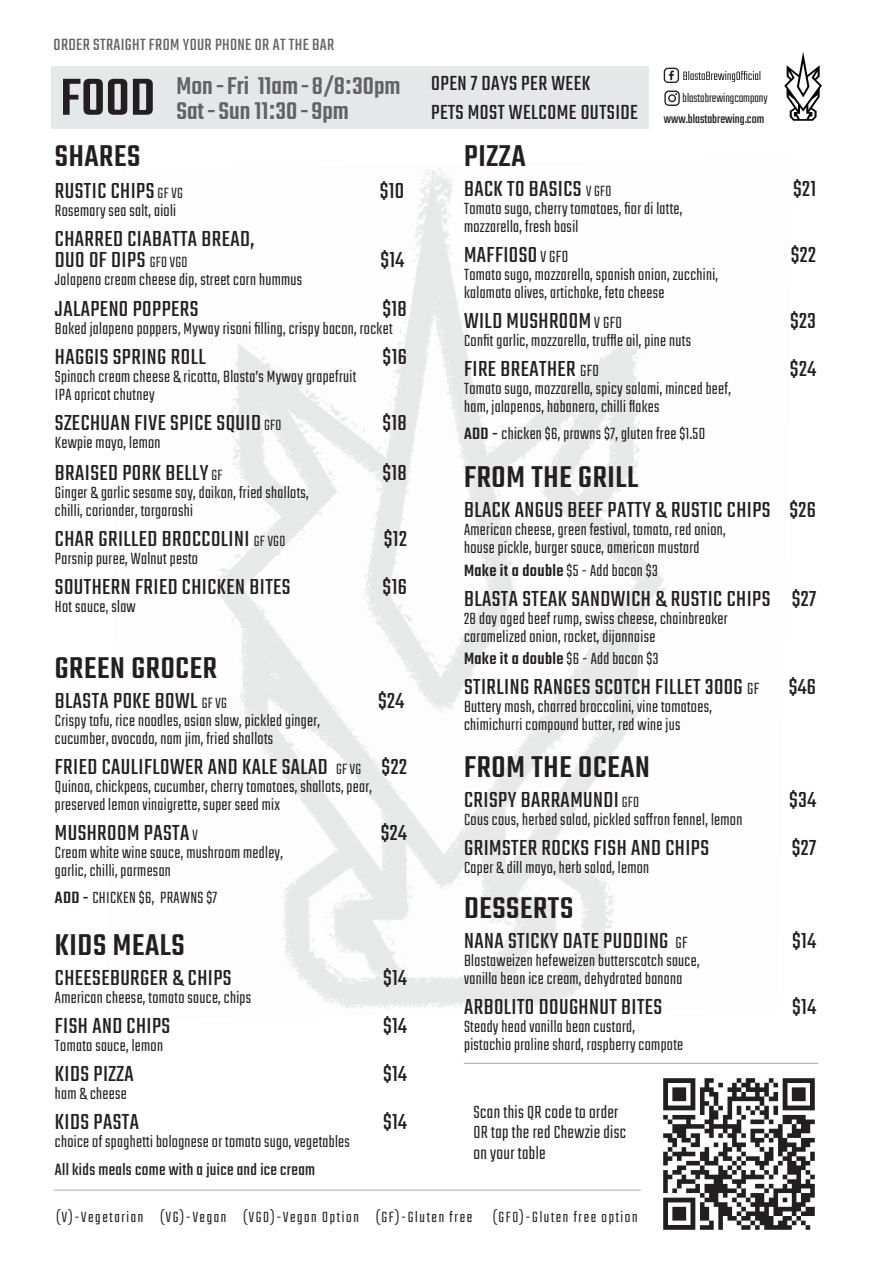
<style>
.page{position:relative;width:893px;height:1263px;background:#fff}
.page>*{position:absolute;margin:0;border:0;box-sizing:border-box;transform-origin:0 0}
.t1{font:500 33px "Teko";letter-spacing:.02em;color:#231f20}
.t2{font:500 26.55px/25.2px "Teko";color:#636366}
.t3{font:24px/21px "Teko";letter-spacing:.02em;color:#231f20}
.t4{font:22.5px/28.5px "Teko";letter-spacing:.02em;color:#231f20}
.t5{font:300 19.5px/20.4px "Teko";letter-spacing:.02em;color:#231f20}
.t6{font:300 18px/18px "Teko";letter-spacing:.02em;color:#231f20}
.t7{font:500 18px "Teko";letter-spacing:.02em;color:#231f20}
.t8{font:18px "Teko";letter-spacing:.02em;color:#231f20}
.t9{font:18px "Teko";letter-spacing:.02em;color:#636366}
.t10{font:300 16.5px "Teko";letter-spacing:.1em;color:#231f20}
.t11{font:13.5px "Teko";color:#231f20}
.t12{font:300 13.5px "Teko";color:#231f20}
.s1{font-size:57px;color:#231f20}
.s2{font-family:"Gotham"}
.s3{font-weight:300;font-size:16.5px}
.s4{font-weight:500}
.s5{font-weight:300;font-size:18px}
.s6{font-weight:300}
</style>
<div class="page">
<img style="left:231px;top:344px;width:161px;height:139px">
<img style="left:392px;top:167px;width:252px;height:316px">
<img style="left:212px;top:483px;width:185px;height:316px">
<img style="left:397px;top:478px;width:269px;height:321px">
<img style="left:282px;top:799px;width:321px;height:211px">
<img style="left:603px;top:797px;width:63px;height:165px">
<div style="left:52px;top:66px;width:597px;height:63px;background:#e6e7e9"></div>
<svg style="left:784px;top:52px;width:38px;height:69px"></svg>
<hr style="left:54px;top:1190px;width:587px;height:1px;background:#a8a9ad">
<svg style="left:664px;top:68px;width:96px;height:15px"></svg>
<svg style="left:664px;top:91px;width:16px;height:15px"></svg>
<img style="left:663px;top:1078px;width:152px;height:152px">
<hr style="left:464px;top:1063px;width:354px;height:1px;background:#a8a9ad">
<p class="t9" style="left:54px;top:34px;width:282px">ORDER STRAIGHT FROM YOUR PHONE OR AT THE BAR</p>
<h2 class="t2" style="left:176px;top:75px;width:225px;text-indent:-116px"><span class="s1">FOOD</span> Mon-Fri 11am-8/8<span class="s2">:</span>30pm<br>Sat-Sun 11<span class="s2">:</span>30-9pm</h2>
<h1 class="t1" style="left:55px;top:137px;width:87px">SHARES</h1>
<h3 class="t3" style="left:55px;top:182px;width:129px">RUSTIC CHIPS <span class="s3">GF VG</span></h3>
<h3 class="t3" style="left:380px;top:182px;width:26px">$10</h3>
<p class="t6" style="left:55px;top:202px;width:123px">Rosemary sea salt, aioli</p>
<h3 class="t3" style="left:55px;top:230px;width:201px">CHARRED CIABATTA BREAD,<br>DUO OF DIPS <span class="s3">GFO VGO</span></h3>
<h3 class="t3" style="left:380px;top:251px;width:25px">$14</h3>
<p class="t6" style="left:55px;top:271px;width:249px">Jalapeno cream cheese dip, street corn hummus</p>
<h3 class="t3" style="left:55px;top:300px;width:145px">JALAPENO POPPERS</h3>
<h3 class="t3" style="left:382px;top:300px;width:26px">$18</h3>
<p class="t6" style="left:55px;top:321px;width:339px">Baked jalapeno poppers, Myway risoni filling, crispy bacon, rocket</p>
<h3 class="t3" style="left:55px;top:348px;width:152px">HAGGIS SPRING ROLL</h3>
<h3 class="t3" style="left:383px;top:348px;width:26px">$16</h3>
<p class="t6" style="left:55px;top:369px;width:303px">Spinach cream cheese &amp; ricotta, Blasta’s Myway grapefruit<br>IPA apricot chutney</p>
<h3 class="t3" style="left:55px;top:414px;width:228px">SZECHUAN FIVE SPICE SQUID <span class="s3">GFO</span></h3>
<h3 class="t3" style="left:382px;top:414px;width:26px">$18</h3>
<p class="t6" style="left:55px;top:435px;width:107px">Kewpie mayo, lemon</p>
<h3 class="t3" style="left:55px;top:464px;width:169px">BRAISED PORK BELLY <span class="s3">GF</span></h3>
<h3 class="t3" style="left:382px;top:464px;width:26px">$18</h3>
<p class="t6" style="left:55px;top:484px;width:255px">Ginger &amp; garlic sesame soy, daikon, fried shallots, chilli, coriander, torgarashi</p>
<h3 class="t3" style="left:55px;top:530px;width:232px">CHAR GRILLED BROCCOLINI <span class="s3">GF VGO</span></h3>
<h3 class="t3" style="left:384px;top:530px;width:25px">$12</h3>
<p class="t6" style="left:55px;top:550px;width:145px">Parsnip puree, Walnut pesto</p>
<h3 class="t3" style="left:55px;top:578px;width:237px">SOUTHERN FRIED CHICKEN BITES</h3>
<h3 class="t3" style="left:383px;top:578px;width:26px">$16</h3>
<p class="t6" style="left:55px;top:598px;width:82px">Hot sauce, slaw</p>
<h1 class="t1" style="left:55px;top:649px;width:164px">GREEN GROCER</h1>
<h3 class="t3" style="left:55px;top:692px;width:174px">BLASTA POKE BOWL <span class="s3">GF VG</span></h3>
<h3 class="t3" style="left:378px;top:692px;width:28px">$24</h3>
<p class="t6" style="left:55px;top:713px;width:267px">Crispy tofu, rice noodles, asian slaw, pickled ginger, cucumber, avocado, nam jim, fried shallots</p>
<h3 class="t3" style="left:55px;top:758px;width:354px">FRIED CAULIFLOWER AND KALE SALAD <span class="s3">GF VG</span> $22</h3>
<p class="t6" style="left:55px;top:779px;width:319px">Quinoa, chickpeas, cucumber, cherry tomatoes, shallots, pear, preserved lemon vinaigrette, super seed mix</p>
<h3 class="t3" style="left:55px;top:824px;width:144px">MUSHROOM PASTA <span class="s3">V</span></h3>
<h3 class="t3" style="left:381px;top:824px;width:28px">$24</h3>
<p class="t6" style="left:55px;top:845px;width:230px">Cream white wine sauce, mushroom medley, garlic, chilli, parmesan</p>
<p class="t6" style="left:55px;top:890px;width:164px"><span class="s4">ADD -</span> CHICKEN $6, PRAWNS $7</p>
<h1 class="t1" style="left:55px;top:926px;width:131px">KIDS MEALS</h1>
<h3 class="t3" style="left:55px;top:969px;width:178px">CHEESEBURGER &amp; CHIPS</h3>
<h3 class="t3" style="left:383px;top:969px;width:25px">$14</h3>
<p class="t6" style="left:55px;top:990px;width:198px">American cheese, tomato sauce, chips</p>
<h3 class="t3" style="left:55px;top:1017px;width:117px">FISH AND CHIPS</h3>
<h3 class="t3" style="left:383px;top:1017px;width:25px">$14</h3>
<p class="t6" style="left:55px;top:1038px;width:110px">Tomato sauce, lemon</p>
<h3 class="t3" style="left:55px;top:1065px;width:80px">KIDS PIZZA</h3>
<h3 class="t3" style="left:383px;top:1065px;width:25px">$14</h3>
<p class="t6" style="left:55px;top:1086px;width:73px">ham &amp; cheese</p>
<h3 class="t3" style="left:55px;top:1113px;width:86px">KIDS PASTA</h3>
<h3 class="t3" style="left:383px;top:1113px;width:25px">$14</h3>
<p class="t6" style="left:55px;top:1134px;width:296px">choice of spaghetti bolognese or tomato sugo, vegetables</p>
<p class="t8" style="left:55px;top:1160px;width:262px">All kids meals come with a juice and ice cream</p>
<p class="t4" style="left:431px;top:71px;width:208px">OPEN 7 DAYS PER WEEK<br>PETS MOST WELCOME OUTSIDE</p>
<p class="t12" style="left:683px;top:91px;width:87px">blastabrewingcompany</p>
<p class="t11" style="left:664px;top:111px;width:102px">www.blastabrewing.com</p>
<h1 class="t1" style="left:464px;top:136px;width:63px">PIZZA</h1>
<h3 class="t3" style="left:464px;top:180px;width:149px">BACK TO BASICS <span class="s3">V GFO</span></h3>
<h3 class="t3" style="left:793px;top:180px;width:25px">$21</h3>
<p class="t6" style="left:464px;top:200px;width:220px">Tomato sugo, cherry tomatoes, fior di latte, mozzarella, fresh basil</p>
<h3 class="t3" style="left:464px;top:246px;width:106px">MAFFIOSO <span class="s5">V GFO</span></h3>
<h3 class="t3" style="left:791px;top:246px;width:27px">$22</h3>
<p class="t6" style="left:464px;top:266px;width:256px">Tomato sugo, mozzarella, spanish onion, zucchini, kalamata olives, artichoke, feta cheese</p>
<h3 class="t3" style="left:464px;top:312px;width:159px">WILD MUSHROOM <span class="s5">V GFO</span></h3>
<h3 class="t3" style="left:790px;top:312px;width:27px">$23</h3>
<p class="t6" style="left:464px;top:332px;width:229px">Confit garlic, mozzarella, truffle oil, pine nuts</p>
<h3 class="t3" style="left:464px;top:360px;width:136px">FIRE BREATHER <span class="s5">GFO</span></h3>
<h3 class="t3" style="left:790px;top:360px;width:28px">$24</h3>
<p class="t6" style="left:464px;top:380px;width:268px">Tomato sugo, mozzarella, spicy salami, minced beef, ham, jalapenos, habanero, chilli flakes</p>
<p class="t6" style="left:464px;top:425px;width:243px"><span class="s4">ADD -</span> chicken $6, prawns $7, gluten free $1.50</p>
<h1 class="t1" style="left:464px;top:458px;width:176px">FROM THE GRILL</h1>
<h3 class="t3" style="left:464px;top:501px;width:354px">BLACK ANGUS BEEF PATTY &amp; RUSTIC CHIPS $26</h3>
<p class="t6" style="left:464px;top:522px;width:263px">American cheese, green festival, tomato, red onion, house pickle, burger sauce, american mustard</p>
<p class="t7" style="left:464px;top:560px;width:195px">Make it a double <span class="s6">$5 - Add bacon $3</span></p>
<h3 class="t3" style="left:464px;top:590px;width:354px">BLASTA STEAK SANDWICH &amp; RUSTIC CHIPS $27</h3>
<p class="t6" style="left:464px;top:611px;width:265px">28 day aged beef rump, swiss cheese, chainbreaker caramelized onion, rocket, dijonnaise</p>
<p class="t7" style="left:464px;top:648px;width:196px">Make it a double <span class="s6">$6 - Add bacon $3</span></p>
<h3 class="t3" style="left:464px;top:678px;width:354px">STIRLING RANGES SCOTCH FILLET 300G <span class="s5">GF</span> $46</h3>
<p class="t6" style="left:464px;top:699px;width:249px">Buttery mash, charred broccolini, vine tomatoes, chimichurri compound butter, red wine jus</p>
<h1 class="t1" style="left:464px;top:748px;width:187px">FROM THE OCEAN</h1>
<h3 class="t3" style="left:464px;top:791px;width:177px">CRISPY BARRAMUNDI <span class="s3">GFO</span></h3>
<h3 class="t3" style="left:789px;top:791px;width:28px">$34</h3>
<p class="t6" style="left:464px;top:812px;width:280px">Cous cous, herbed salad, pickled saffron fennel, lemon</p>
<h3 class="t3" style="left:464px;top:839px;width:246px">GRIMSTER ROCKS FISH AND CHIPS</h3>
<h3 class="t3" style="left:792px;top:839px;width:26px">$27</h3>
<p class="t6" style="left:464px;top:860px;width:187px">Caper &amp; dill mayo, herb salad, lemon</p>
<h1 class="t1" style="left:464px;top:888px;width:111px">DESSERTS</h1>
<h3 class="t3" style="left:464px;top:931px;width:225px">NANA STICKY DATE PUDDING <span class="s5">GF</span></h3>
<h3 class="t3" style="left:792px;top:931px;width:25px">$14</h3>
<p class="t6" style="left:464px;top:952px;width:237px">Blastaweizen hefeweizen butterscotch sauce, vanilla bean ice cream, dehydrated banana</p>
<h3 class="t3" style="left:464px;top:997px;width:200px">ARBOLITO DOUGHNUT BITES</h3>
<h3 class="t3" style="left:792px;top:997px;width:25px">$14</h3>
<p class="t6" style="left:464px;top:1018px;width:221px">Steady head vanilla bean custard, pistachio praline shard, raspberry compote</p>
<p class="t5" style="left:473px;top:1103px;width:154px">Scan this QR code to order<br>OR tap the red Chewzie disc on your table</p>
<p class="t10" style="left:56px;top:1208px;width:583px">(V)-Vegetarian (VG)-Vegan (VGO)-Vegan Option (GF)-Gluten free (GFO)-Gluten free option</p>
</div>
